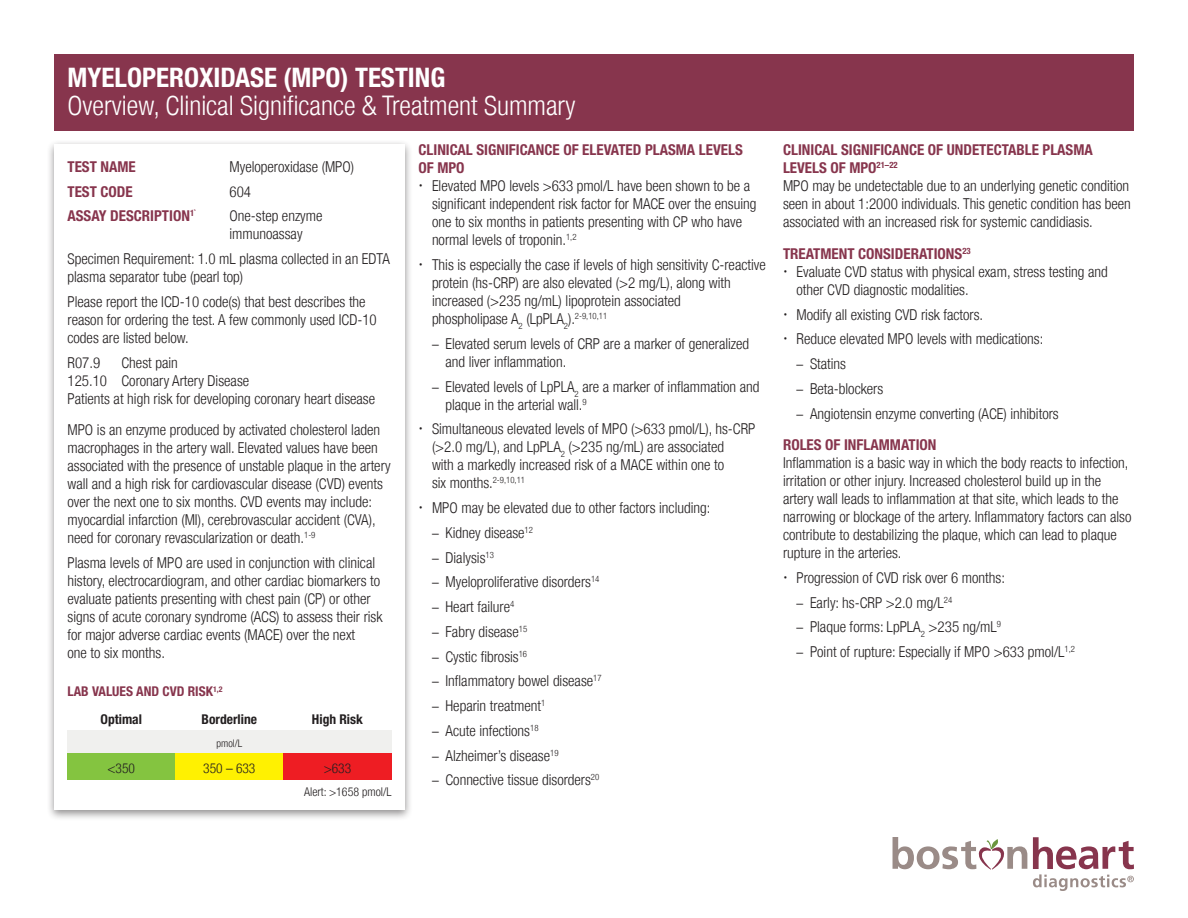
<style>
.page{position:relative;width:1188px;height:918px;background:#fff}
.page>*{position:absolute;margin:0;border:0;box-sizing:border-box;transform-origin:0 0}
.t1{font:300 condensed 27px "Helvetica Neue LT";color:#fff}
.t2{font:700 condensed 27px "Helvetica Neue LT Std";color:#fff}
.Bullets_Indented{font:300 condensed 15px/18px "Helvetica Neue LT";color:#231f20}
.t3{font:700 condensed 15px/18px "Helvetica Neue LT Std";color:#87354d}
.t4{font:700 condensed 13.5px "Helvetica Neue LT Std";color:#231f20}
.t5{font:700 condensed 13.5px "Helvetica Neue LT Std";color:#87354d}
.t6{font:300 condensed 13.5px "Helvetica Neue LT";color:#231f20}
.Bullets_Regular{font:300 condensed 12px "Helvetica Neue LT";color:#231f20}
.t7{font:300 condensed 10.5px "Helvetica Neue LT";color:#231f20}
.s1{font-size:13.5px}
</style>
<div class="page">
<div style="left:54px;top:54px;width:1080px;height:77px;background:#87354d"></div>
<div style="left:46px;top:139px;width:367px;height:682px;background:#231f20;opacity:.5"></div>
<div style="left:54px;top:144px;width:351px;height:666px;background:#fff"></div>
<div style="left:67px;top:731px;width:325px;height:23px;background:#f0f0ee"></div>
<div style="left:67px;top:754px;width:108px;height:26px;background:#84c440"></div>
<div style="left:175px;top:754px;width:108px;height:26px;background:#fff101"></div>
<div style="left:283px;top:754px;width:109px;height:26px;background:#ee1d23"></div>
<svg style="left:893px;top:837px;width:134px;height:33px"></svg>
<svg style="left:1033px;top:837px;width:101px;height:54px"></svg>
<p class="t2" style="left:68px;top:61px;width:379px">MYELOPEROXIDASE (MPO) TESTING</p>
<p class="t1" style="left:68px;top:90px;width:510px">Overview, Clinical Significance &amp; Treatment Summary</p>
<p class="t3" style="left:68px;top:157px;width:70px">TEST NAME</p>
<p class="Bullets_Indented" style="left:229px;top:157px;width:126px">Myeloperoxidase (MPO)</p>
<p class="t3" style="left:68px;top:182px;width:67px">TEST CODE</p>
<p class="Bullets_Indented" style="left:229px;top:182px;width:23px">604</p>
<p class="t3" style="left:68px;top:207px;width:130px">ASSAY DESCRIPTION<sup>1`</sup></p>
<p class="Bullets_Indented" style="left:230px;top:207px;width:95px">One-step enzyme immunoassay</p>
<p class="Bullets_Indented" style="left:68px;top:250px;width:324px">Specimen Requirement: 1.0 mL plasma collected in an EDTA plasma separator tube (pearl top)</p>
<p class="Bullets_Indented" style="left:68px;top:292px;width:311px">Please report the ICD-10 code(s) that best describes the reason for ordering the test. A few commonly used ICD-10 codes are listed below.</p>
<p class="Bullets_Indented" style="left:68px;top:353px;width:34px">R07.9</p>
<p class="Bullets_Indented" style="left:122px;top:353px;width:58px">Chest pain</p>
<p class="Bullets_Indented" style="left:68px;top:371px;width:183px">125.10 Coronary Artery Disease</p>
<p class="Bullets_Indented" style="left:68px;top:389px;width:309px">Patients at high risk for developing coronary heart disease</p>
<p class="Bullets_Indented" style="left:68px;top:421px;width:325px">MPO is an enzyme produced by activated cholesterol laden macrophages in the artery wall. Elevated values have been associated with the presence of unstable plaque in the artery wall and a high risk for cardiovascular disease (CVD) events over the next one to six months. CVD events may include: myocardial infarction (MI), cerebrovascular accident (CVA), need for coronary revascularization or death.<sup>1-9</sup></p>
<p class="Bullets_Indented" style="left:68px;top:553px;width:317px">Plasma levels of MPO are used in conjunction with clinical history, electrocardiogram, and other cardiac biomarkers to evaluate patients presenting with chest pain (CP) or other signs of acute coronary syndrome (ACS) to assess their risk for major adverse cardiac events (MACE) over the next<br>one to six months.</p>
<p class="t5" style="left:68px;top:683px;width:156px">LAB VALUES AND CVD RISK<sup>1,2</sup></p>
<p class="t4" style="left:101px;top:711px;width:43px">Optimal</p>
<p class="t4" style="left:202px;top:711px;width:57px">Borderline</p>
<p class="t4" style="left:312px;top:711px;width:53px">High Risk</p>
<p class="t7" style="left:217px;top:737px;width:27px">pmol/L</p>
<p class="t6" style="left:108px;top:761px;width:29px">&lt;350</p>
<p class="t6" style="left:203px;top:761px;width:54px">350 – 633</p>
<p class="t6" style="left:324px;top:761px;width:29px">&gt;633</p>
<p class="Bullets_Regular" style="left:304px;top:785px;width:89px">Alert: &gt;1658 pmol/L</p>
<p class="t3" style="left:418px;top:141px;width:326px">CLINICAL SIGNIFICANCE OF ELEVATED PLASMA LEVELS<br>OF MPO</p>
<p class="Bullets_Indented" style="left:432px;top:177px;width:326px">Elevated MPO levels &gt;633 pmol/L have been shown to be a significant independent risk factor for MACE over the ensuing one to six months in patients presenting with CP who have normal levels of troponin.<sup>1,2</sup></p>
<p class="Bullets_Indented" style="left:432px;top:256px;width:335px">This is especially the case if levels of high sensitivity C-reactive protein (hs-CRP) are also elevated (&gt;2 mg/L), along with increased (&gt;235 ng/mL) lipoprotein associated<br>phospholipase A<sub>2</sub> (LpPLA<sub>2</sub>).<sup>2-9,10,11</sup></p>
<p class="Bullets_Indented" style="left:446px;top:335px;width:305px;text-indent:-14px"><span class="s1">–</span> Elevated serum levels of CRP are a marker of generalized and liver inflammation.</p>
<p class="Bullets_Indented" style="left:446px;top:377px;width:316px;text-indent:-14px"><span class="s1">–</span> Elevated levels of LpPLA<sub>2</sub> are a marker of inflammation and plaque in the arterial wall.<sup>9</sup></p>
<p class="Bullets_Indented" style="left:432px;top:420px;width:325px">Simultaneous elevated levels of MPO (&gt;633 pmol/L), hs-CRP (&gt;2.0 mg/L), and LpPLA<sub>2</sub> (&gt;235 ng/mL) are associated<br>with a markedly increased risk of a MACE within one to<br>six months.<sup>2-9,10,11</sup></p>
<p class="Bullets_Indented" style="left:432px;top:499px;width:280px">MPO may be elevated due to other factors including:</p>
<p class="Bullets_Indented" style="left:432px;top:524px;width:103px"><span class="s1">–</span> Kidney disease<sup>12</sup></p>
<p class="Bullets_Indented" style="left:432px;top:548px;width:63px"><span class="s1">–</span> Dialysis<sup>13</sup></p>
<p class="Bullets_Indented" style="left:432px;top:573px;width:169px"><span class="s1">–</span> Myeloproliferative disorders<sup>14</sup></p>
<p class="Bullets_Indented" style="left:432px;top:598px;width:84px"><span class="s1">–</span> Heart failure<sup>4</sup></p>
<p class="Bullets_Indented" style="left:432px;top:623px;width:97px"><span class="s1">–</span> Fabry disease<sup>15</sup></p>
<p class="Bullets_Indented" style="left:432px;top:647px;width:97px"><span class="s1">–</span> Cystic fibrosis<sup>16</sup></p>
<p class="Bullets_Indented" style="left:432px;top:672px;width:171px"><span class="s1">–</span> Inflammatory bowel disease<sup>17</sup></p>
<p class="Bullets_Indented" style="left:432px;top:697px;width:115px"><span class="s1">–</span> Heparin treatment<sup>1</sup></p>
<p class="Bullets_Indented" style="left:432px;top:722px;width:108px"><span class="s1">–</span> Acute infections<sup>18</sup></p>
<p class="Bullets_Indented" style="left:432px;top:746px;width:128px"><span class="s1">–</span> Alzheimer’s disease<sup>19</sup></p>
<p class="Bullets_Indented" style="left:432px;top:771px;width:169px"><span class="s1">–</span> Connective tissue disorders<sup>20</sup></p>
<p class="t3" style="left:783px;top:141px;width:311px">CLINICAL SIGNIFICANCE OF UNDETECTABLE PLASMA<br>LEVELS OF MPO<sup>21–22</sup></p>
<p class="Bullets_Indented" style="left:783px;top:177px;width:349px;text-align:justify">MPO may be undetectable due to an underlying genetic condition seen in about 1:2000 individuals. This genetic condition has been associated with an increased risk for systemic candidiasis.</p>
<p class="t3" style="left:783px;top:244px;width:189px">TREATMENT CONSIDERATIONS<sup>23</sup></p>
<p class="Bullets_Indented" style="left:796px;top:263px;width:313px">Evaluate CVD status with physical exam, stress testing and other CVD diagnostic modalities.</p>
<p class="Bullets_Indented" style="left:796px;top:305px;width:188px">Modify all existing CVD risk factors.</p>
<p class="Bullets_Indented" style="left:796px;top:330px;width:248px">Reduce elevated MPO levels with medications:</p>
<p class="Bullets_Indented" style="left:796px;top:355px;width:51px"><span class="s1">–</span> Statins</p>
<p class="Bullets_Indented" style="left:796px;top:380px;width:88px"><span class="s1">–</span> Beta-blockers</p>
<p class="Bullets_Indented" style="left:796px;top:404px;width:264px"><span class="s1">–</span> Angiotensin enzyme converting (ACE) inhibitors</p>
<p class="t3" style="left:783px;top:436px;width:155px">ROLES OF INFLAMMATION</p>
<p class="Bullets_Indented" style="left:783px;top:454px;width:350px">Inflammation is a basic way in which the body reacts to infection, irritation or other injury. Increased cholesterol build up in the artery wall leads to inflammation at that site, which leads to the narrowing or blockage of the artery. Inflammatory factors can also contribute to destabilizing the plaque, which can lead to plaque rupture in the arteries.</p>
<p class="Bullets_Indented" style="left:796px;top:569px;width:210px">Progression of CVD risk over 6 months:</p>
<p class="Bullets_Indented" style="left:796px;top:593px;width:157px"><span class="s1">–</span> Early: hs-CRP &gt;2.0 mg/L<sup>24</sup></p>
<p class="Bullets_Indented" style="left:796px;top:618px;width:206px"><span class="s1">–</span> Plaque forms: LpPLA<sub>2</sub> &gt;235 ng/mL<sup>9</sup></p>
<p class="Bullets_Indented" style="left:796px;top:643px;width:280px"><span class="s1">–</span> Point of rupture: Especially if MPO &gt;633 pmol/L<sup>1,2</sup></p>
</div>
